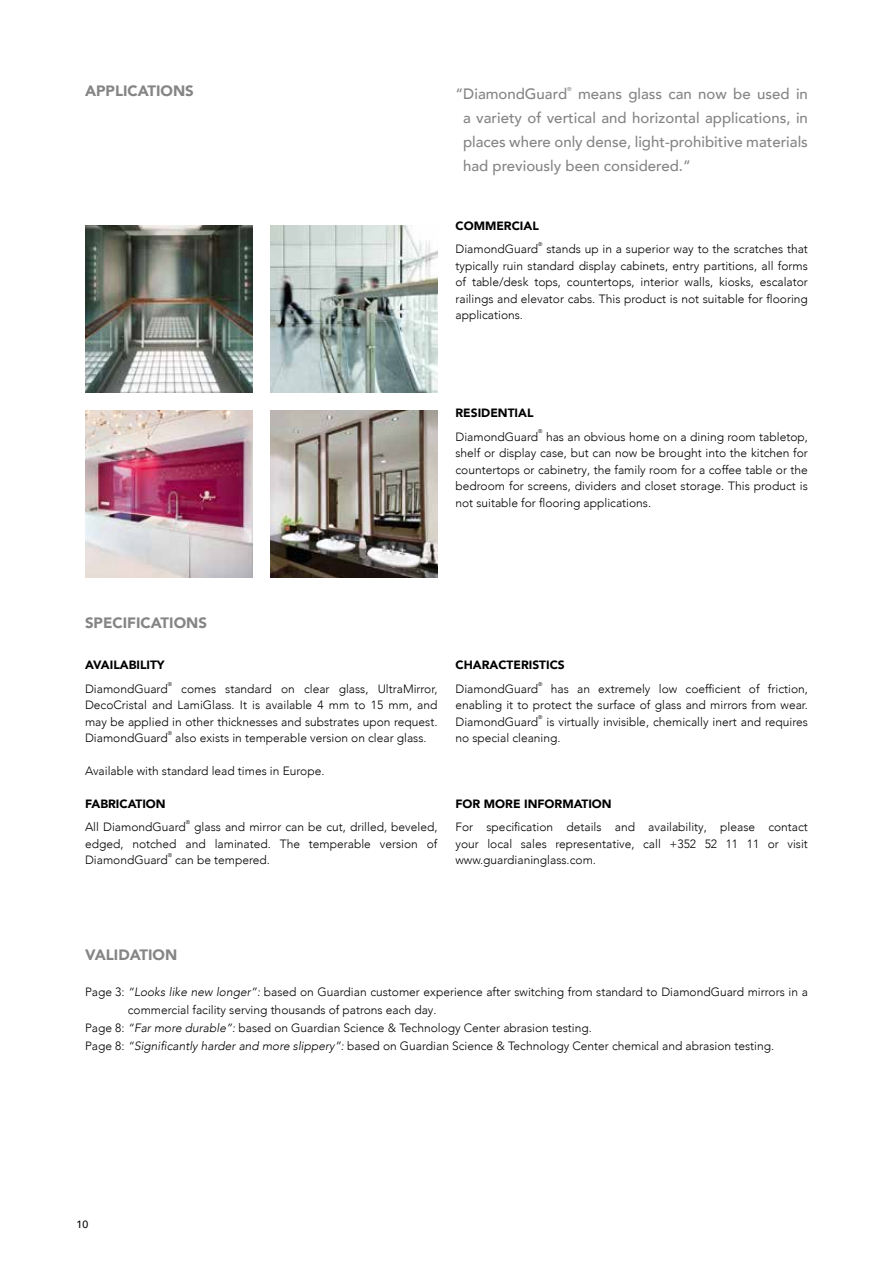
<style>
.page{position:relative;width:893px;height:1263px;background:#fff}
.page>*{position:absolute;margin:0;border:0;box-sizing:border-box;transform-origin:0 0}
.t1{font:500 15px/24px "Avenir LT Com";color:#868586;text-align:justify}
.t2{font:900 15px "Avenir LT Com";color:#868586}
.t3{font:300 12px/16.5px "Avenir LT Com";color:#000;text-align:justify}
.t4{font:900 12px "Avenir LT Com";color:#000}
.t5{font:500 10.5px "Avenir LT Com";color:#000}
.t6{font:500 5.7px "Avenir LT Com";color:#868586}
.t7{font:300 5.4px "Avenir LT Com";color:#000}
.s1{font-style:italic}
</style>
<div class="page">
<img style="left:85px;top:225px;width:167px;height:168px">
<img style="left:270px;top:225px;width:167px;height:168px">
<img style="left:270px;top:411px;width:167px;height:167px">
<img style="left:85px;top:411px;width:167px;height:167px">
<p class="t2" style="left:85px;top:82px;width:110px">APPLICATIONS</p>
<p class="t1" style="left:455px;top:82px;width:113px">“DiamondGuard</p>
<p class="t6" style="left:567px;top:86px;width:6px">®</p>
<p class="t1" style="left:463px;top:82px;width:346px;text-indent:115px">means glass can now be used in a variety of vertical and horizontal applications, in places where only dense, light-prohibitive materials had previously been considered.”</p>
<p class="t4" style="left:455px;top:219px;width:49px">COMMERCIAL</p>
<p class="t3" style="left:455px;top:241px;width:84px">DiamondGuard</p>
<p class="t7" style="left:538px;top:241px;width:6px">®</p>
<p class="t3" style="left:455px;top:241px;width:354px;text-indent:91px">stands up in a superior way to the scratches that typically ruin standard display cabinets, entry partitions, all forms of table/desk tops, countertops, interior walls, kiosks, escalator railings and elevator cabs. This product is not suitable for flooring applications.</p>
<p class="t4" style="left:455px;top:406px;width:8px">RESI</p>
<p class="t4" style="left:481px;top:406px;width:18px">DENTIAL</p>
<p class="t3" style="left:455px;top:428px;width:84px">DiamondGuard</p>
<p class="t7" style="left:538px;top:428px;width:6px">®</p>
<p class="t3" style="left:455px;top:428px;width:354px;text-indent:91px">has an obvious home on a dining room tabletop, shelf or display case, but can now be brought into the kitchen for countertops or cabinetry, the family room for a coffee table or the bedroom for screens, dividers and closet storage. This product is not suitable for flooring applications.</p>
<p class="t2" style="left:85px;top:614px;width:10px">SPECIFICATIONS</p>
<p class="t4" style="left:85px;top:658px;width:24px">AVAILABILIT</p>
<p class="t4" style="left:157px;top:658px;width:9px">Y</p>
<p class="t3" style="left:85px;top:680px;width:84px">DiamondGuard</p>
<p class="t7" style="left:168px;top:680px;width:6px">®</p>
<p class="t3" style="left:85px;top:680px;width:354px;text-indent:96px">comes standard on clear glass, UltraMirror, DecoCristal and LamiGlass. It is available 4 mm to 15 mm, and may be applied in other thicknesses and substrates upon request.<br>DiamondGuard</p>
<p class="t7" style="left:168px;top:730px;width:6px">®</p>
<p class="t3" style="left:175px;top:730px;width:253px">also exists in temperable version on clear glass.</p>
<p class="t3" style="left:85px;top:763px;width:241px">Available with standard lead times in Europe.</p>
<p class="t4" style="left:85px;top:797px;width:9px">FABRICATION</p>
<p class="t3" style="left:85px;top:819px;width:102px">All DiamondGuard</p>
<p class="t7" style="left:186px;top:819px;width:6px">®</p>
<p class="t3" style="left:85px;top:819px;width:354px;text-indent:109px">glass and mirror can be cut, drilled, beveled, edged, notched and laminated. The temperable version of DiamondGuard</p>
<p class="t7" style="left:168px;top:852px;width:6px">®</p>
<p class="t3" style="left:175px;top:852px;width:96px">can be tempered.</p>
<p class="t4" style="left:455px;top:658px;width:26px">CHARACTERISTICS</p>
<p class="t3" style="left:455px;top:680px;width:84px">DiamondGuard</p>
<p class="t7" style="left:538px;top:680px;width:6px">®</p>
<p class="t3" style="left:455px;top:680px;width:354px;text-indent:95px">has an extremely low coefficient of friction, enabling it to protect the surface of glass and mirrors from wear.<br>DiamondGuard</p>
<p class="t7" style="left:538px;top:713px;width:6px">®</p>
<p class="t3" style="left:455px;top:713px;width:354px;text-indent:91px">is virtually invisible, chemically inert and requires no special cleaning.</p>
<p class="t4" style="left:455px;top:797px;width:9px">FOR</p>
<p class="t4" style="left:484px;top:797px;width:21px">MORE</p>
<p class="t4" style="left:524px;top:797px;width:9px">INFOR</p>
<p class="t4" style="left:562px;top:797px;width:20px">MATION</p>
<p class="t3" style="left:455px;top:819px;width:354px">For specification details and availability, please contact your local sales representative, call +352 52 11 11 or visit www.guardianinglass.com.</p>
<p class="t2" style="left:85px;top:945px;width:56px">VALI DATION</p>
<p class="t3" style="left:85px;top:983px;width:724px">Page 3: <span class="s1">“Looks like new longer”:</span> based on Guardian customer experience after switching from standard to DiamondGuard mirrors in a</p>
<p class="t3" style="left:128px;top:1001px;width:310px">commercial facility serving thousands of patrons each day.</p>
<p class="t3" style="left:85px;top:1019px;width:508px">Page 8: <span class="s1">“Far more durable”:</span> based on Guardian Science &amp; Technology Center abrasion testing.</p>
<p class="t3" style="left:85px;top:1037px;width:691px">Page 8: <span class="s1">“Significantly harder and more slippery”:</span> based on Guardian Science &amp; Technology Center chemical and abrasion testing.</p>
<p class="t5" style="left:77px;top:1218px;width:13px">10</p>
</div>
